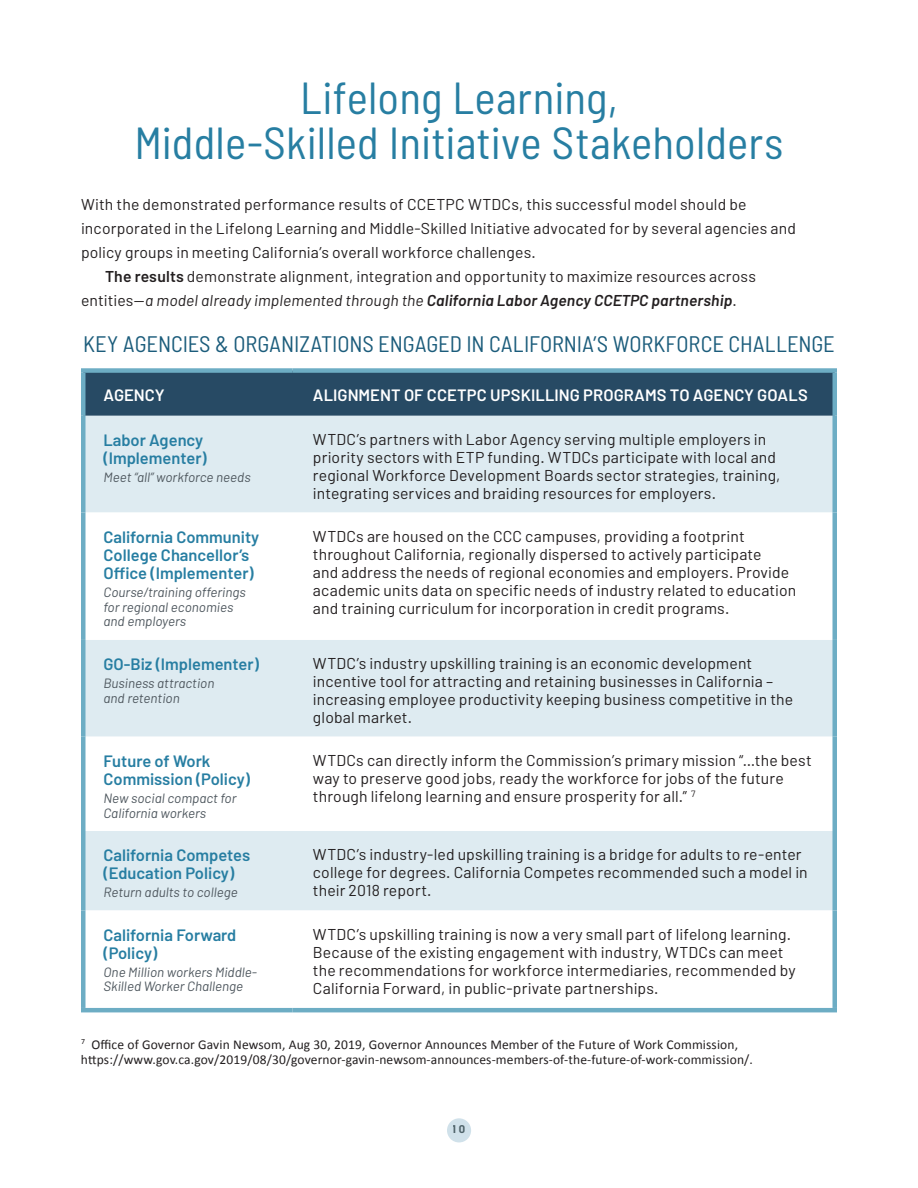
<style>
.page{position:relative;width:918px;height:1188px;background:#fff}
.page>*{position:absolute;margin:0;border:0;box-sizing:border-box;transform-origin:0 0}
.t1{font:semi-condensed 45px/45px "Barlow";letter-spacing:.005em;color:#277ea2;text-align:center}
.ExS-Figure{font:semi-condensed 22.5px "Barlow";letter-spacing:-.005em;color:#1b5c7b}
.exec_sum_table_blue{font:600 16.5px/18.1px "Barlow";color:#277ea2}
.Table_Name_Header{font:600 16.5px "Barlow";letter-spacing:.005em;color:#fff}
.Table_Body{font:15.75px/18px "Barlow";letter-spacing:.01em;color:#231f20}
.ExS-BodyFl-NoSpace{font:15.75px/24px "Barlow";letter-spacing:.01em;color:#231f20}
.ExS-Body-Indent{font:15.75px/24px "Barlow";letter-spacing:.01em;color:#231f20}
.Table_gray_italic_su{font:italic 13.5px/14.9px "Barlow";color:#4e575e}
.Footnote{font:13.5px/15px "Calibri";letter-spacing:.01em;color:#231f20}
.t2{font:700 11.25px "Barlow";color:#5f6e72}
.s1{font-weight:600}
.s2{font-style:italic}
.s3{font-weight:600;font-style:italic}
</style>
<div class="page">
<div style="left:86px;top:373px;width:746px;height:43px;background:#274a64"></div>
<div style="left:86px;top:416px;width:746px;height:97px;background:#deebf1"></div>
<svg style="left:86px;top:640px;width:746px;height:270px;fill:#deebf1"></svg>
<div style="left:81px;top:368px;width:212px;height:5px;background:#6dadc4"></div>
<div style="left:81px;top:373px;width:5px;height:43px;background:#6dadc4"></div>
<div style="left:293px;top:368px;width:544px;height:5px;background:#6dadc4"></div>
<div style="left:832px;top:373px;width:5px;height:43px;background:#6dadc4"></div>
<div style="left:81px;top:416px;width:5px;height:97px;background:#6dadc4"></div>
<div style="left:832px;top:416px;width:5px;height:97px;background:#6dadc4"></div>
<div style="left:81px;top:513px;width:5px;height:127px;background:#6dadc4"></div>
<div style="left:832px;top:513px;width:5px;height:127px;background:#6dadc4"></div>
<div style="left:81px;top:640px;width:5px;height:97px;background:#6dadc4"></div>
<div style="left:832px;top:640px;width:5px;height:97px;background:#6dadc4"></div>
<div style="left:81px;top:737px;width:5px;height:94px;background:#6dadc4"></div>
<div style="left:832px;top:737px;width:5px;height:94px;background:#6dadc4"></div>
<div style="left:81px;top:831px;width:5px;height:79px;background:#6dadc4"></div>
<div style="left:832px;top:831px;width:5px;height:79px;background:#6dadc4"></div>
<div style="left:81px;top:910px;width:5px;height:98px;background:#6dadc4"></div>
<div style="left:832px;top:910px;width:5px;height:98px;background:#6dadc4"></div>
<hr style="left:81px;top:1008px;width:212px;height:4px;background:#6dadc4">
<hr style="left:293px;top:1008px;width:544px;height:4px;background:#6dadc4">
<div style="left:447px;top:1118px;width:24px;height:24px;background:#d0e1ea;border-radius:50%"></div>
<h2 class="t1" style="left:135px;top:74px;width:650px">Lifelong Learning,<br>Middle-Skilled Initiative Stakeholders</h2>
<p class="ExS-BodyFl-NoSpace" style="left:81px;top:192px;width:717px">With the demonstrated performance results of CCETPC WTDCs, this successful model should be incorporated in the Lifelong Learning and Middle-Skilled Initiative advocated for by several agencies and policy groups in meeting California’s overall workforce challenges.</p>
<p class="ExS-Body-Indent" style="left:81px;top:264px;width:677px;text-indent:24px"><span class="s1">The results</span> demonstrate alignment, integration and opportunity to maximize resources across entities—<span class="s2">a model already implemented through the</span> <span class="s3">California Labor Agency CCETPC partnership</span>.</p>
<p class="ExS-Figure" style="left:83px;top:330px;width:753px">KEY AGENCIES &amp; ORGANIZATIONS ENGAGED IN CALIFORNIA’S WORKFORCE CHALLENGE</p>
<p class="Table_Name_Header" style="left:104px;top:385px;width:63px">AGENCY</p>
<p class="Table_Name_Header" style="left:313px;top:385px;width:496px">ALIGNMENT OF CCETPC UPSKILLING PROGRAMS TO AGENCY GOALS</p>
<p class="exec_sum_table_blue" style="left:104px;top:431px;width:105px">Labor Agency (Implementer)</p>
<p class="Table_gray_italic_su" style="left:104px;top:469px;width:149px">Meet “all” workforce needs</p>
<p class="Table_Body" style="left:313px;top:430px;width:469px">WTDC’s partners with Labor Agency serving multiple employers in priority sectors with ETP funding. WTDCs participate with local and regional Workforce Development Boards sector strategies, training, integrating services and braiding resources for employers.</p>
<p class="exec_sum_table_blue" style="left:104px;top:527px;width:157px">California Community<br>College Chancellor’s<br>Office (Implementer)</p>
<p class="Table_gray_italic_su" style="left:104px;top:584px;width:144px">Course/training offerings for regional economies and employers</p>
<p class="exec_sum_table_blue" style="left:104px;top:655px;width:157px">GO-Biz (Implementer)</p>
<p class="Table_gray_italic_su" style="left:104px;top:675px;width:112px">Business attraction and retention</p>
<p class="exec_sum_table_blue" style="left:104px;top:751px;width:148px">Future of Work<br>Commission (Policy)</p>
<p class="Table_gray_italic_su" style="left:104px;top:790px;width:135px">New social compact for<br>California workers</p>
<p class="exec_sum_table_blue" style="left:104px;top:846px;width:148px">California Competes (Education Policy)</p>
<p class="Table_gray_italic_su" style="left:104px;top:884px;width:136px">Return adults to college</p>
<p class="exec_sum_table_blue" style="left:104px;top:925px;width:134px">California Forward (Policy)</p>
<p class="Table_gray_italic_su" style="left:104px;top:964px;width:155px">One Million workers Middle-<br>Skilled Worker Challenge</p>
<p class="Table_Body" style="left:313px;top:527px;width:485px">WTDCs are housed on the CCC campuses, providing a footprint throughout California, regionally dispersed to actively participate<br>and address the needs of regional economies and employers. Provide academic units data on specific needs of industry related to education and training curriculum for incorporation in credit programs.</p>
<p class="Table_Body" style="left:313px;top:654px;width:482px">WTDC’s industry upskilling training is an economic development incentive tool for attracting and retaining businesses in California – increasing employee productivity keeping business competitive in the global market.</p>
<p class="Table_Body" style="left:313px;top:751px;width:500px">WTDCs can directly inform the Commission’s primary mission “…the best way to preserve good jobs, ready the workforce for jobs of the future through lifelong learning and ensure prosperity for all.” <sup>7</sup></p>
<p class="Table_Body" style="left:313px;top:845px;width:496px">WTDC’s industry-led upskilling training is a bridge for adults to re-enter college for degrees. California Competes recommended such a model in their 2018 report.</p>
<p class="Table_Body" style="left:313px;top:925px;width:484px">WTDC’s upskilling training is now a very small part of lifelong learning.<br>Because of the existing engagement with industry, WTDCs can meet the recommendations for workforce intermediaries, recommended by California Forward, in public-private partnerships.</p>
<p class="Footnote" style="left:81px;top:1036px;width:674px"><sup>7</sup> Office of Governor Gavin Newsom, Aug 30, 2019, Governor Announces Member of the Future of Work Commission, https://www.gov.ca.gov/2019/08/30/governor-gavin-newsom-announces-members-of-the-future-of-work-commission/.</p>
<p class="t2" style="left:453px;top:1122px;width:14px">10</p>
</div>
